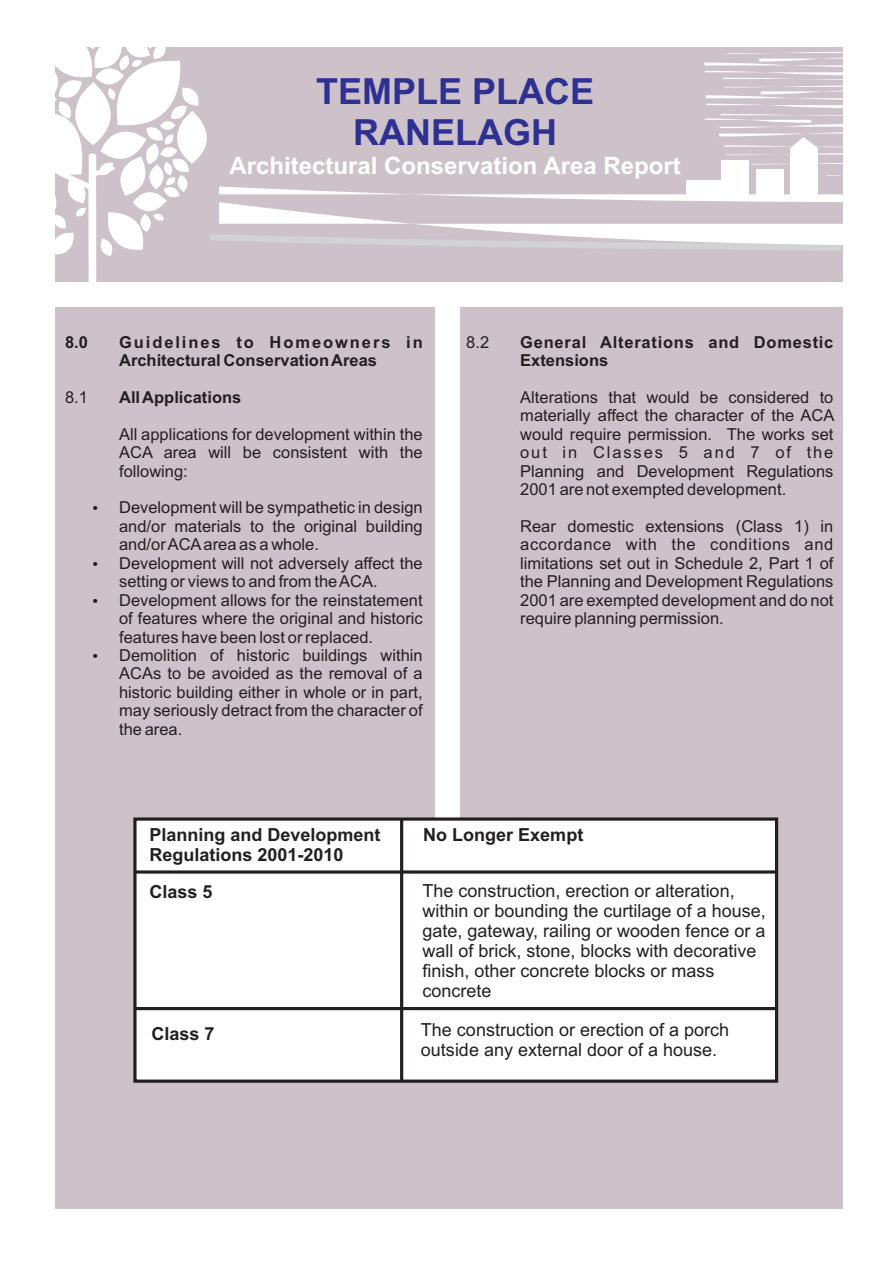
<style>
.page{position:relative;width:893px;height:1263px;background:#fff}
.page>*{position:absolute;margin:0;border:0;box-sizing:border-box;transform-origin:0 0}
.t1{font:700 36px/40.2px "Arial";color:#2e3092;text-align:center}
.t2{font:700 24px "Arial";color:#fff}
.t3{font:18px/20.1px "Arial";color:#231f20}
.t4{font:700 18px/20.1px "Arial";color:#231f20}
.t5{font:16.5px/18.5px "Arial";color:#231f20;text-align:justify}
.t6{font:700 16.5px/18.5px "Arial";color:#231f20}
.t7{font:700 16.5px/18.5px "Arial";letter-spacing:.045em;color:#231f20}
.t8{font:14.1px "Wingdings";color:#231f20}
</style>
<div class="page">
<div style="left:55px;top:47px;width:787px;height:1161px;background:#cec2ca"></div>
<div style="left:135px;top:819px;width:642px;height:262px;background:#fff"></div>
<div style="left:49px;top:283px;width:824px;height:24px;background:#fff"></div>
<svg style="left:55px;top:47px;width:788px;height:236px"></svg>
<div style="left:436px;top:306px;width:24px;height:513px;background:#fff"></div>
<div style="left:133px;top:817px;width:645px;height:266px;border:3px solid #231f20"></div>
<svg style="left:135px;top:870px;width:642px;height:4px;background:#4e4b4c"></svg>
<hr style="left:400px;top:820px;width:3px;height:262px;background:#231f20">
<hr style="left:135px;top:1007px;width:642px;height:3px;background:#231f20">
<h1 class="t1" style="left:316px;top:75px;width:280px">TEMPLE PLACE<br>RANELAGH</h1>
<h2 class="t2" style="left:229px;top:156px;width:453px">Architectural Conservation Area Report</h2>
<p class="t6" style="left:65px;top:334px;width:24px">8.0</p>
<p class="t6" style="left:119px;top:334px;width:305px">Guidelines to Homeowners in<br>Architectural Conservation Areas</p>
<p class="t5" style="left:65px;top:389px;width:24px">8.1</p>
<p class="t6" style="left:119px;top:389px;width:124px">All Applications</p>
<p class="t5" style="left:119px;top:426px;width:305px">All applications for development within the ACA area will be consistent with the following:</p>
<p class="t5" style="left:92px;top:500px;width:332px;text-align:right">•Development will be sympathetic in design and/or materials to the original building</p>
<p class="t8" style="left:92px;top:558px;width:44px">•</p>
<p class="t5" style="left:119px;top:537px;width:305px">and/or ACAarea as a whole.<br>Development will not adversely affect the</p>
<p class="t8" style="left:92px;top:595px;width:44px">•</p>
<p class="t8" style="left:92px;top:650px;width:44px">•</p>
<p class="t5" style="left:119px;top:574px;width:305px;text-align:left">setting or views to and from the ACA.<br>Development allows for the reinstatement of features where the original and historic</p>
<p class="t5" style="left:119px;top:629px;width:305px;text-align:left">features have been lost or replaced.<br>Demolition of historic buildings within ACAs to be avoided as the removal of a historic building either in whole or in part, may seriously detract from the character of the area.</p>
<p class="t5" style="left:466px;top:334px;width:24px">8.2</p>
<p class="t7" style="left:520px;top:334px;width:315px">General Alterations and Domestic<br>Extensions</p>
<p class="t5" style="left:520px;top:389px;width:316px">Alterations that would be considered to materially affect the character of the ACA would require permission. The works set out in Classes 5 and 7 of the Planning and Development Regulations 2001 are not exempted development.</p>
<p class="t5" style="left:520px;top:518px;width:315px">Rear domestic extensions (Class 1) in accordance with the conditions and limitations set out in Schedule 2, Part 1 of the Planning and Development Regulations 2001 are exempted development and do not require planning permission.</p>
<p class="t4" style="left:149px;top:826px;width:233px">Planning and Development<br>Regulations 2001-2010</p>
<p class="t4" style="left:423px;top:826px;width:162px">No Longer Exempt</p>
<p class="t4" style="left:150px;top:883px;width:65px">Class 5</p>
<p class="t3" style="left:422px;top:882px;width:345px">The construction, erection or alteration, within or bounding the curtilage of a house, gate, gateway, railing or wooden fence or a wall of brick, stone, blocks with decorative finish, other concrete blocks or mass concrete</p>
<p class="t4" style="left:152px;top:1025px;width:65px">Class 7</p>
<p class="t3" style="left:421px;top:1021px;width:310px">The construction or erection of a porch outside any external door of a house.</p>
</div>
